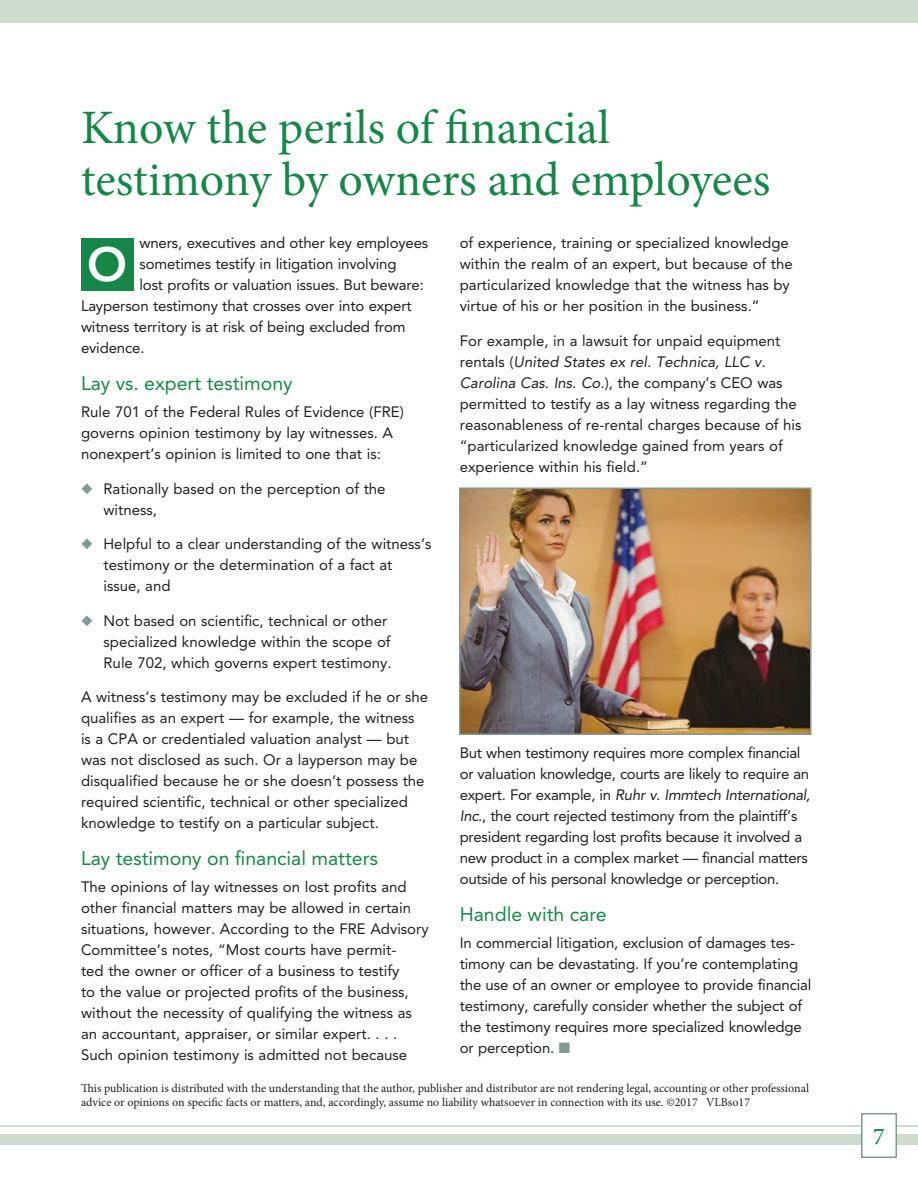
<style>
.page{position:relative;width:918px;height:1188px;background:#fff}
.page>*{position:absolute;margin:0;border:0;box-sizing:border-box;transform-origin:0 0}
.t1{font:48px/52.5px "Minion Pro";letter-spacing:-.005em;color:#178749}
.t2{font:800 48px "Avenir";color:#fff}
.t3{font:500 24px "Minion Pro";color:#178749}
.t4{font:19.5px "Avenir LT Std";color:#178749}
.t5{font:15px/21px "Avenir LT Std";color:#231f20}
.t6{font:15px/21px "Avenir LT Std";letter-spacing:-.02em;color:#231f20}
.t7{font:12px/14.4px "Minion Pro";color:#231f20}
.s1{color:#849995}
.s2{font-style:italic}
</style>
<div class="page">
<div style="left:81px;top:238px;width:53px;height:53px;background:#178749"></div>
<img style="left:462px;top:491px;width:347px;height:241px">
<div style="left:459px;top:488px;width:353px;height:247px;border:2px solid #849995"></div>
<div style="left:0;top:1134px;width:918px;height:10px;background:#cedccd"></div>
<div style="left:0;top:0;width:918px;height:22px;background:#cedccd"></div>
<hr style="left:0;top:1125px;width:918px;height:1px;background:#cedccd">
<div style="left:862px;top:1114px;width:34px;height:43px;background:#fff"></div>
<div style="left:861px;top:1113px;width:36px;height:45px;border:2px solid #849995"></div>
<h1 class="t1" style="left:81px;top:102px;width:691px">Know the perils of financial testimony by owners and employees</h1>
<p class="t5" style="left:140px;top:233px;width:290px">wners, executives and other key employees</p>
<p class="t5" style="left:140px;top:254px;width:259px">sometimes testify in litigation involving</p>
<p class="t5" style="left:140px;top:275px;width:286px">lost profits or valuation issues. But beware:</p>
<p class="t5" style="left:81px;top:296px;width:332px">Layperson testimony that crosses over into expert</p>
<p class="t5" style="left:81px;top:317px;width:326px">witness territory is at risk of being excluded from</p>
<p class="t5" style="left:81px;top:338px;width:65px">evidence.</p>
<h3 class="t4" style="left:81px;top:372px;width:213px">Lay vs. expert testimony</h3>
<p class="t5" style="left:81px;top:402px;width:324px">Rule 701 of the Federal Rules of Evidence (FRE) governs opinion testimony by lay witnesses. A nonexpert’s opinion is limited to one that is:</p>
<p class="t5" style="left:104px;top:478px;width:284px;text-indent:-22px"><span class="s1">◆</span> Rationally based on the perception of the witness,</p>
<p class="t5" style="left:104px;top:534px;width:330px;text-indent:-22px"><span class="s1">◆</span> Helpful to a clear understanding of the witness’s testimony or the determination of a fact at issue, and</p>
<p class="t5" style="left:104px;top:610px;width:290px;text-indent:-22px"><span class="s1">◆</span> Not based on scientific, technical or other specialized knowledge within the scope of<br>Rule 702, which governs expert testimony.</p>
<p class="t5" style="left:81px;top:687px;width:349px">A witness’s testimony may be excluded if he or she qualifies as an expert — for example, the witness<br>is a CPA or credentialed valuation analyst — but was not disclosed as such. Or a layperson may be disqualified because he or she doesn’t possess the required scientific, technical or other specialized knowledge to testify on a particular subject.</p>
<h3 class="t4" style="left:81px;top:847px;width:299px">Lay testimony on financial matters</h3>
<p class="t5" style="left:81px;top:877px;width:349px">The opinions of lay witnesses on lost profits and other financial matters may be allowed in certain situations, however. According to the FRE Advisory Committee’s notes, “Most courts have permit-<br>ted the owner or officer of a business to testify<br>to the value or projected profits of the business, without the necessity of qualifying the witness as an accountant, appraiser, or similar expert. . . .<br>Such opinion testimony is admitted not because</p>
<h1 class="t2" style="left:87px;top:227px;width:41px">O</h1>
<p class="t5" style="left:460px;top:233px;width:335px">of experience, training or specialized knowledge within the realm of an expert, but because of the particularized knowledge that the witness has by virtue of his or her position in the business.”</p>
<p class="t5" style="left:460px;top:330px;width:343px">For example, in a lawsuit for unpaid equipment rentals (<span class="s2">United States ex rel. Technica, LLC v.<br>Carolina Cas. Ins. Co</span>.), the company’s CEO was permitted to testify as a lay witness regarding the reasonableness of re-rental charges because of his “particularized knowledge gained from years of experience within his field.”</p>
<p class="t6" style="left:460px;top:743px;width:352px">But when testimony requires more complex financial or valuation knowledge, courts are likely to require an expert. For example, in <span class="s2">Ruhr v. Immtech International, Inc.</span>, the court rejected testimony from the plaintiff’s president regarding lost profits because it involved a new product in a complex market — financial matters outside of his personal knowledge or perception.</p>
<h3 class="t4" style="left:460px;top:903px;width:149px">Handle with care</h3>
<p class="t5" style="left:460px;top:933px;width:353px">In commercial litigation, exclusion of damages tes&shy;timony can be devastating. If you’re contemplating the use of an owner or employee to provide financial testimony, carefully consider whether the subject of the testimony requires more specialized knowledge or perception. <span class="s1">■</span></p>
<p class="t7" style="left:81px;top:1081px;width:730px">This publication is distributed with the understanding that the author, publisher and distributor are not rendering legal, accounting or other professional advice or opinions on specific facts or matters, and, accordingly, assume no liability whatsoever in connection with its use. ©2017 VLBso17</p>
<h2 class="t3" style="left:873px;top:1120px;width:13px">7</h2>
</div>
